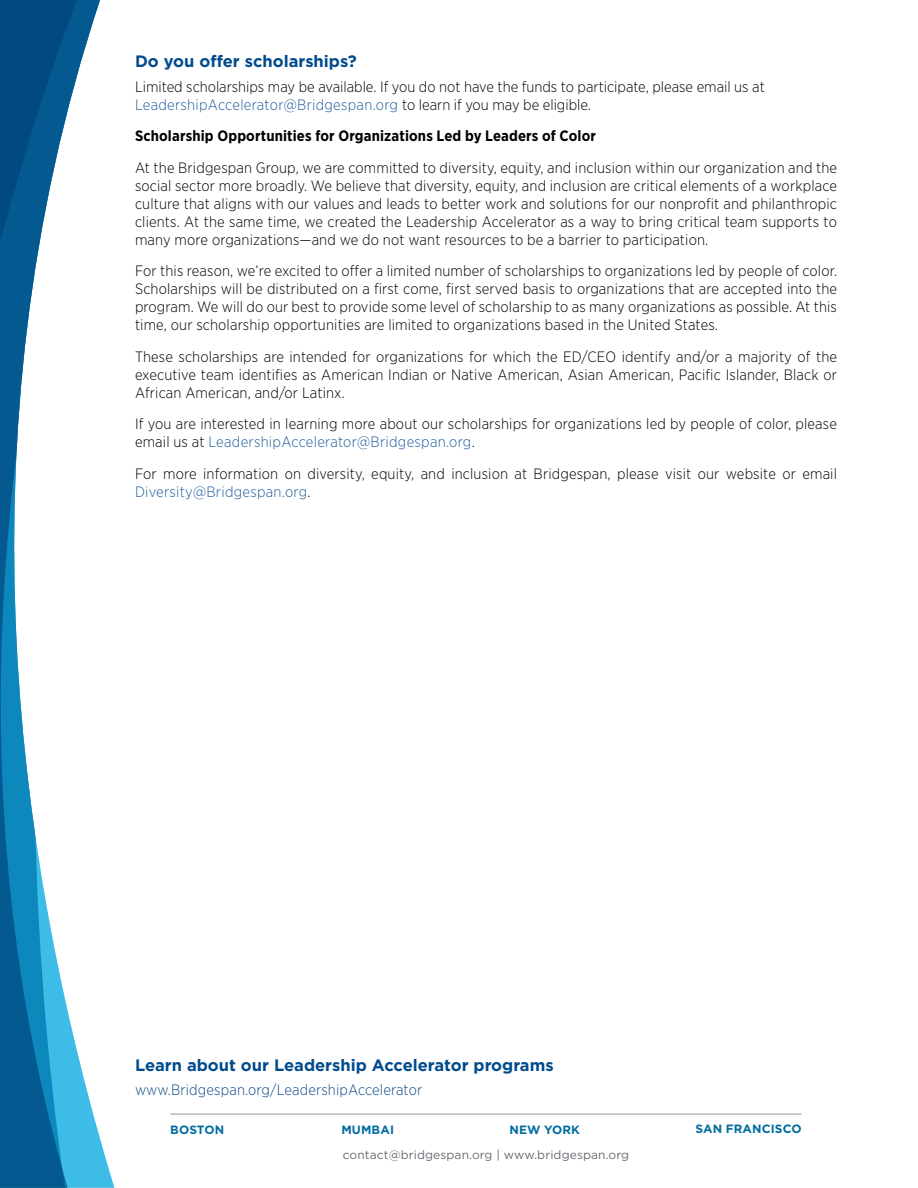
<style>
.page{position:relative;width:918px;height:1188px;background:#fff}
.page>*{position:absolute;margin:0;border:0;box-sizing:border-box;transform-origin:0 0}
.t1{font:700 16.5px "Gotham";color:#004b8d}
.t2{font:300 15px/18px "Gotham Narrow";letter-spacing:.01em;color:#000}
.t3{font:700 15px "Gotham Narrow";letter-spacing:.01em;color:#000}
.t4{font:300 15px "Gotham Narrow";letter-spacing:.01em;color:#104c89}
.t5{font:12px "Gotham";letter-spacing:.01em;color:#696b73}
.t6{font:700 12px "Gotham";letter-spacing:.01em;color:#006d9f}
.s1{color:#215e9e}
</style>
<div class="page">
<hr style="left:170px;top:1113px;width:632px;height:2px;background:#b7b8bd">
<svg style="left:0;top:0;width:114px;height:1188px"></svg>
<p class="t1" style="left:135px;top:50px;width:223px">Do you offer scholarships?</p>
<p class="t2" style="left:135px;top:77px;width:632px">Limited scholarships may be available. If you do not have the funds to participate, please email us at<br><span class="s1">LeadershipAccelerator@Bridgespan.org</span> to learn if you may be eligible.</p>
<p class="t3" style="left:135px;top:127px;width:463px">Scholarship Opportunities for Organizations Led by Leaders of Color</p>
<p class="t2" style="left:135px;top:158px;width:704px;text-align:justify">At the Bridgespan Group, we are committed to diversity, equity, and inclusion within our organization and the social sector more broadly. We believe that diversity, equity, and inclusion are critical elements of a workplace culture that aligns with our values and leads to better work and solutions for our nonprofit and philanthropic clients. At the same time, we created the Leadership Accelerator as a way to bring critical team supports to many more organizations—and we do not want resources to be a barrier to participation.</p>
<p class="t2" style="left:135px;top:262px;width:704px;text-align:justify">For this reason, we’re excited to offer a limited number of scholarships to organizations led by people of color.<br>Scholarships will be distributed on a first come, first served basis to organizations that are accepted into the program. We will do our best to provide some level of scholarship to as many organizations as possible. At this time, our scholarship opportunities are limited to organizations based in the United States.</p>
<p class="t2" style="left:135px;top:347px;width:704px;text-align:justify">These scholarships are intended for organizations for which the ED/CEO identify and/or a majority of the executive team identifies as American Indian or Native American, Asian American, Pacific Islander, Black or African American, and/or Latinx.</p>
<p class="t2" style="left:135px;top:415px;width:704px">If you are interested in learning more about our scholarships for organizations led by people of color, please email us at <span class="s1">LeadershipAccelerator@Bridgespan.org</span>.</p>
<p class="t2" style="left:135px;top:464px;width:704px">For more information on diversity, equity, and inclusion at Bridgespan, please visit our website or email<br><span class="s1">Diversity@Bridgespan.org</span>.</p>
<p class="t1" style="left:135px;top:1054px;width:420px">Learn about our Leadership Accelerator programs</p>
<p class="t4" style="left:135px;top:1081px;width:289px">www.Bridgespan.org/LeadershipAccelerator</p>
<p class="t6" style="left:170px;top:1122px;width:55px">BOSTON</p>
<p class="t6" style="left:510px;top:1122px;width:72px">NEW YORK</p>
<p class="t6" style="left:696px;top:1121px;width:108px">SAN FRANCISCO</p>
<p class="t6" style="left:341px;top:1122px;width:54px">MUMBAI</p>
<p class="t5" style="left:343px;top:1147px;width:288px">contact@bridgespan.org | www.bridgespan.org</p>
</div>
